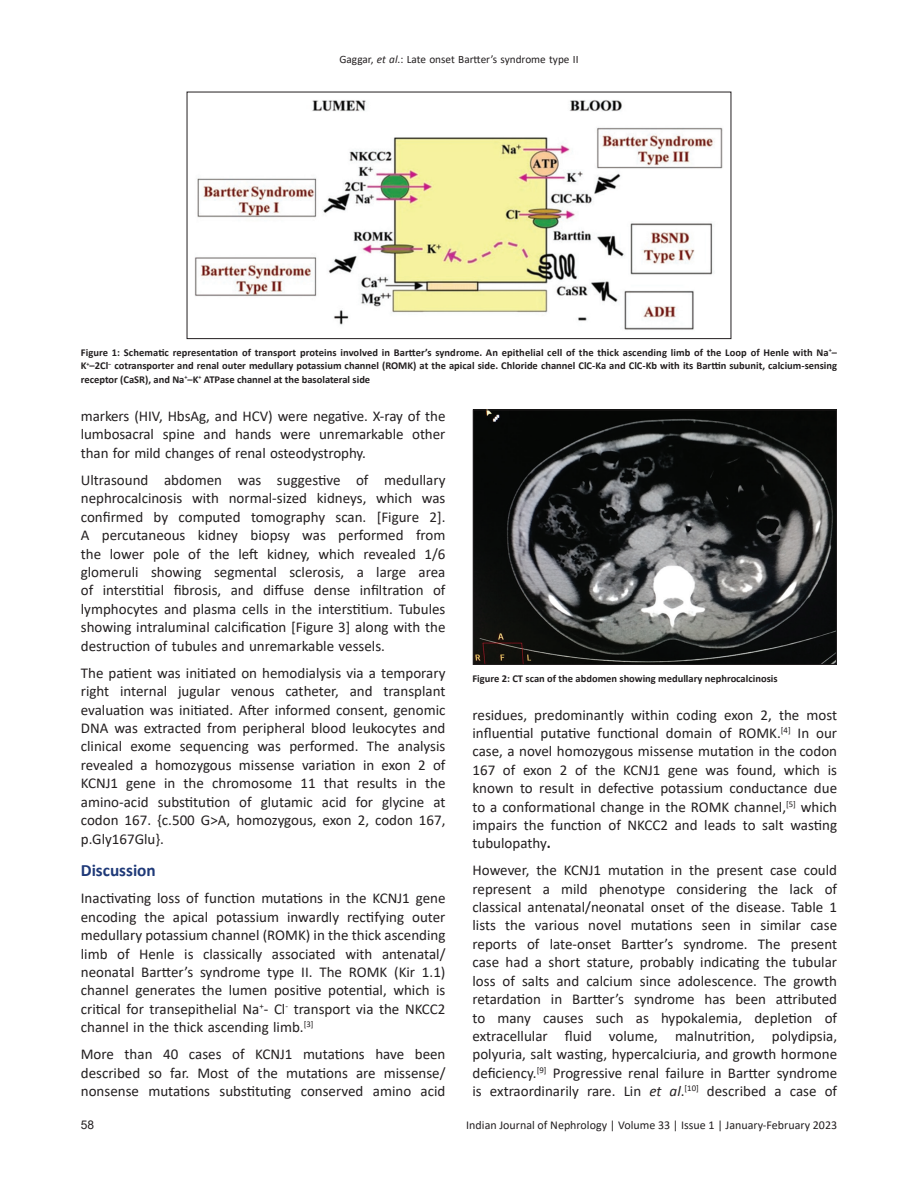
<style>
.page{position:relative;width:918px;height:1188px;background:#fff}
.page>*{position:absolute;margin:0;border:0;box-sizing:border-box;transform-origin:0 0}
.t1{font:700 17.25px "Calibri";color:#1e3978}
.TX{font:15px/18.5px "Calibri";color:#231f20;text-align:justify}
.t2{font:12px "Calibri";color:#231f20}
.t3{font:12px "Arial";color:#231f20}
.t4{font:11.25px "Calibri";color:#231f20}
.FGC{font:700 10.5px/13.6px "Calibri";color:#231f20;text-align:justify}
.s1{font-style:italic}
.s2{font-weight:700}
</style>
<div class="page">
<img style="left:475px;top:412px;width:360px;height:251px">
<div style="left:473px;top:410px;width:364px;height:255px;border:1px solid #231f20"></div>
<img style="left:194px;top:100px;width:529px;height:230px">
<div style="left:187px;top:92px;width:544px;height:247px;border:1px solid #231f20"></div>
<p class="t4" style="left:339px;top:51px;width:241px">Gaggar, <span class="s1">et al</span>.: Late onset Bartter’s syndrome type II</p>
<p class="FGC" style="left:81px;top:345px;width:758px">Figure 1: Schematic representation of transport proteins involved in Bartter’s syndrome. An epithelial cell of the thick ascending limb of the Loop of Henle with Na<sup>+</sup>– K<sup>+</sup>–2Cl<sup>−</sup> cotransporter and renal outer medullary potassium channel (ROMK) at the apical side. Chloride channel ClC‑Ka and ClC‑Kb with its Barttin subunit, calcium‑sensing receptor (CaSR), and Na<sup>+</sup>–K<sup>+</sup> ATPase channel at the basolateral side</p>
<p class="TX" style="left:81px;top:406px;width:366px">markers (HIV, HbsAg, and HCV) were negative. X‑ray of the lumbosacral spine and hands were unremarkable other than for mild changes of renal osteodystrophy.</p>
<p class="TX" style="left:81px;top:470px;width:366px">Ultrasound abdomen was suggestive of medullary nephrocalcinosis with normal‑sized kidneys, which was confirmed by computed tomography scan. [Figure 2].<br>A percutaneous kidney biopsy was performed from the lower pole of the left kidney, which revealed 1/6 glomeruli showing segmental sclerosis, a large area of interstitial fibrosis, and diffuse dense infiltration of lymphocytes and plasma cells in the interstitium. Tubules showing intraluminal calcification [Figure 3] along with the destruction of tubules and unremarkable vessels.</p>
<p class="TX" style="left:81px;top:663px;width:366px">The patient was initiated on hemodialysis via a temporary right internal jugular venous catheter, and transplant evaluation was initiated. After informed consent, genomic DNA was extracted from peripheral blood leukocytes and clinical exome sequencing was performed. The analysis revealed a homozygous missense variation in exon 2 of KCNJ1 gene in the chromosome 11 that results in the amino‑acid substitution of glutamic acid for glycine at codon 167. {c.500 G&gt;A, homozygous, exon 2, codon 167, p.Gly167Glu}.</p>
<h1 class="t1" style="left:81px;top:858px;width:77px">Discussion</h1>
<p class="TX" style="left:81px;top:889px;width:366px">Inactivating loss of function mutations in the KCNJ1 gene encoding the apical potassium inwardly rectifying outer medullary potassium channel (ROMK) in the thick ascending limb of Henle is classically associated with antenatal/ neonatal Bartter’s syndrome type II. The ROMK (Kir 1.1) channel generates the lumen positive potential, which is critical for transepithelial Na<sup>+</sup>‑ Cl<sup>‑</sup> transport via the NKCC2 channel in the thick ascending limb.<sup>[3]</sup></p>
<p class="TX" style="left:81px;top:1045px;width:366px">More than 40 cases of KCNJ1 mutations have been described so far. Most of the mutations are missense/ nonsense mutations substituting conserved amino acid</p>
<p class="FGC" style="left:472px;top:671px;width:307px">Figure 2: CT scan of the abdomen showing medullary nephrocalcinosis</p>
<p class="TX" style="left:472px;top:705px;width:366px">residues, predominantly within coding exon 2, the most influential putative functional domain of ROMK.<sup>[4]</sup> In our case, a novel homozygous missense mutation in the codon 167 of exon 2 of the KCNJ1 gene was found, which is known to result in defective potassium conductance due to a conformational change in the ROMK channel,<sup>[5]</sup> which impairs the function of NKCC2 and leads to salt wasting tubulopathy<span class="s2">.</span></p>
<p class="TX" style="left:473px;top:861px;width:366px">However, the KCNJ1 mutation in the present case could represent a mild phenotype considering the lack of classical antenatal/neonatal onset of the disease. Table 1 lists the various novel mutations seen in similar case reports of late‑onset Bartter’s syndrome. The present case had a short stature, probably indicating the tubular loss of salts and calcium since adolescence. The growth retardation in Bartter’s syndrome has been attributed to many causes such as hypokalemia, depletion of extracellular fluid volume, malnutrition, polydipsia, polyuria, salt wasting, hypercalciuria, and growth hormone deficiency.<sup>[9]</sup> Progressive renal failure in Bartter syndrome is extraordinarily rare. Lin <span class="s1">et al</span>.<sup>[10]</sup> described a case of</p>
<p class="t3" style="left:81px;top:1116px;width:15px">58</p>
<p class="t2" style="left:466px;top:1116px;width:372px">Indian Journal of Nephrology | Volume 33 | Issue 1 | January-February 2023</p>
</div>
